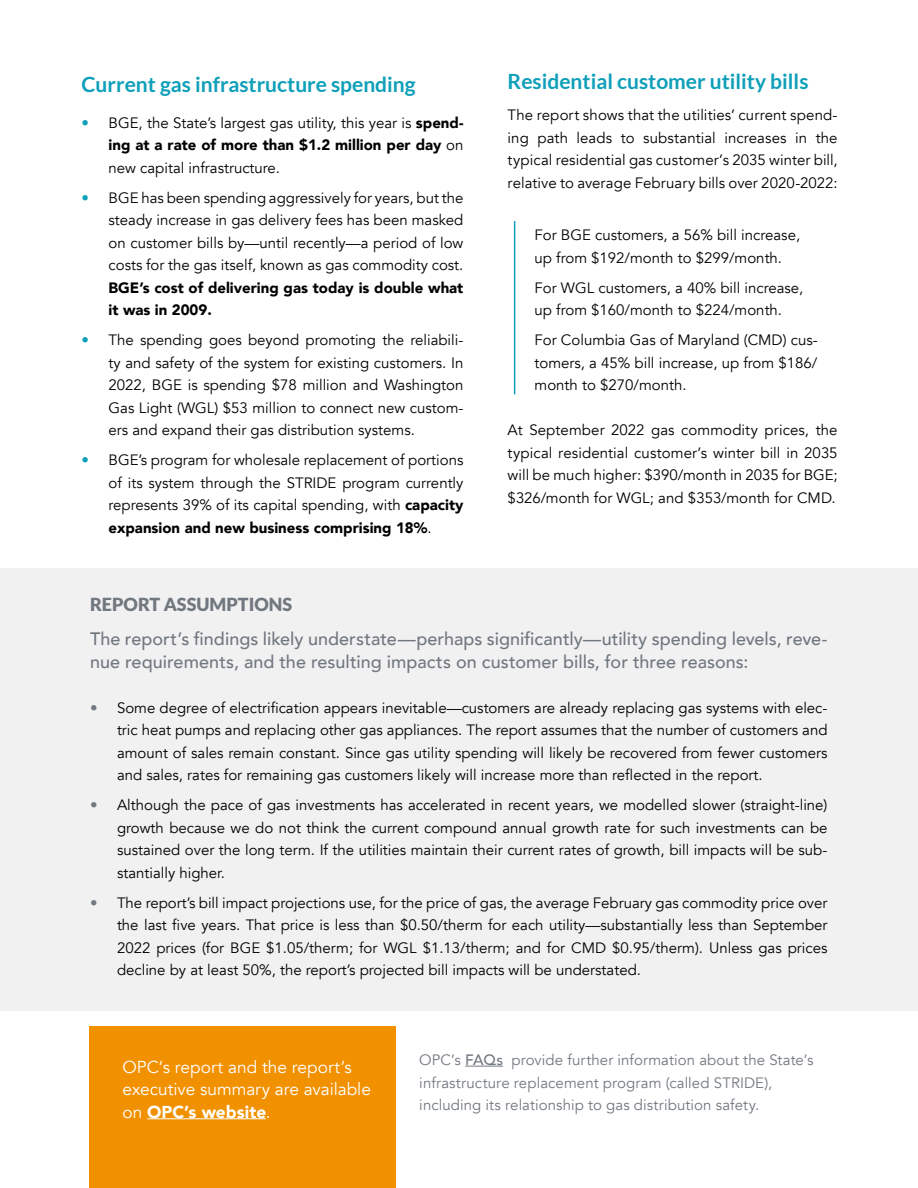
<style>
.page{position:relative;width:918px;height:1188px;background:#fff}
.page>*{position:absolute;margin:0;border:0;box-sizing:border-box;transform-origin:0 0}
.ExecSum_H2{font:700 21px "Lato";color:#0e9fb9}
.Copy_Text_10_14_Left{font:500 18px/22.5px "Avenir";color:#727880}
.ExecSum_H2-2{font:900 18px "Lato";color:#727880}
.Copy_Text_10_14_Left-2{font:17.25px/22.5px "Avenir";color:#fff}
.Copy_Text_10_14_Left-3{font:15px/22.5px "Avenir";color:#000;text-align:justify}
.Copy_Text_10_14_Left-4{font:15px/22.5px "Avenir";letter-spacing:.005em;color:#727880}
.s1{color:#0e9fb9}
.s2{font-weight:900}
.s3{color:#727880}
.s4{font-weight:500}
</style>
<div class="page">
<div style="left:0;top:568px;width:918px;height:442px;background:#f1f1f2"></div>
<hr style="left:465px;top:1066px;width:38px;height:1px;background:#727880">
<hr style="left:514px;top:221px;width:1px;height:173px;background:#0e9fb9">
<div style="left:89px;top:1027px;width:306px;height:161px;background:#f29100"></div>
<hr style="left:147px;top:1118px;width:119px;height:1px;background:#fff">
<p class="ExecSum_H2" style="left:82px;top:72px;width:336px">Current gas infrastructure spending</p>
<p class="Copy_Text_10_14_Left-3" style="left:109px;top:111px;width:356px;text-indent:-27px"><span class="s1">•</span> BGE, the State’s largest gas utility, this year is <span class="s2">spend&shy;ing at a rate of more than $1.2 million per day</span> on new capital infrastructure.</p>
<p class="Copy_Text_10_14_Left-3" style="left:109px;top:186px;width:356px;text-indent:-27px"><span class="s1">•</span> BGE has been spending aggressively for years, but the steady increase in gas delivery fees has been masked on customer bills by—until recently—a period of low costs for the gas itself, known as gas commodity cost.<br><span class="s2">BGE’s cost of delivering gas today is double what it was in 2009.</span></p>
<p class="Copy_Text_10_14_Left-3" style="left:109px;top:329px;width:356px;text-indent:-27px"><span class="s1">•</span> The spending goes beyond promoting the reliabili&shy;ty and safety of the system for existing customers. In 2022, BGE is spending $78 million and Washington Gas Light (WGL) $53 million to connect new custom&shy;ers and expand their gas distribution systems.</p>
<p class="Copy_Text_10_14_Left-3" style="left:109px;top:449px;width:356px;text-indent:-27px"><span class="s1">•</span> BGE’s program for wholesale replacement of portions of its system through the STRIDE program currently represents 39% of its capital spending, with <span class="s2">capacity expansion and new business comprising 18%</span>.</p>
<p class="ExecSum_H2" style="left:508px;top:70px;width:302px">Residential customer utility bills</p>
<p class="Copy_Text_10_14_Left-3" style="left:508px;top:104px;width:332px">The report shows that the utilities’ current spend&shy;ing path leads to substantial increases in the typical residential gas customer’s 2035 winter bill, relative to average February bills over 2020-2022:</p>
<p class="Copy_Text_10_14_Left-3" style="left:508px;top:224px;width:294px;text-align:center"><span class="s1">•</span> For BGE customers, a 56% bill increase, up from $192/month to $299/month.</p>
<p class="Copy_Text_10_14_Left-3" style="left:508px;top:276px;width:297px;text-align:center"><span class="s1">•</span> For WGL customers, a 40% bill increase, up from $160/month to $224/month.</p>
<p class="Copy_Text_10_14_Left-3" style="left:535px;top:329px;width:285px;text-indent:-27px"><span class="s1">•</span> For Columbia Gas of Maryland (CMD) cus&shy;tomers, a 45% bill increase, up from $186/ month to $270/month.</p>
<p class="Copy_Text_10_14_Left-3" style="left:508px;top:419px;width:332px">At September 2022 gas commodity prices, the typical residential customer’s winter bill in 2035 will be much higher: $390/month in 2035 for BGE; $326/month for WGL; and $353/month for CMD.</p>
<p class="ExecSum_H2-2" style="left:90px;top:594px;width:204px">REPORT ASSUMPTIONS</p>
<p class="Copy_Text_10_14_Left" style="left:90px;top:627px;width:739px">The report’s findings likely understate—perhaps significantly—utility spending levels, reve&shy;nue requirements, and the resulting impacts on customer bills, for three reasons:</p>
<p class="Copy_Text_10_14_Left-3" style="left:117px;top:696px;width:712px;text-indent:-27px"><span class="s3">•</span> Some degree of electrification appears inevitable—customers are already replacing gas systems with elec&shy;tric heat pumps and replacing other gas appliances. The report assumes that the number of customers and amount of sales remain constant. Since gas utility spending will likely be recovered from fewer customers and sales, rates for remaining gas customers likely will increase more than reflected in the report.</p>
<p class="Copy_Text_10_14_Left-3" style="left:117px;top:794px;width:712px;text-indent:-27px"><span class="s3">•</span> Although the pace of gas investments has accelerated in recent years, we modelled slower (straight-line) growth because we do not think the current compound annual growth rate for such investments can be sustained over the long term. If the utilities maintain their current rates of growth, bill impacts will be sub&shy;stantially higher.</p>
<p class="Copy_Text_10_14_Left-3" style="left:117px;top:891px;width:712px;text-indent:-27px"><span class="s3">•</span> The report’s bill impact projections use, for the price of gas, the average February gas commodity price over the last five years. That price is less than $0.50/therm for each utility—substantially less than September 2022 prices (for BGE $1.05/therm; for WGL $1.13/therm; and for CMD $0.95/therm). Unless gas prices decline by at least 50%, the report’s projected bill impacts will be understated.</p>
<p class="Copy_Text_10_14_Left-2" style="left:123px;top:1056px;width:250px">OPC’s report and the report’s executive summary are available on <span class="s2">OPC’s website</span>.</p>
<p class="Copy_Text_10_14_Left-4" style="left:419px;top:1049px;width:396px">OPC’s <span class="s4">FAQs</span> provide further information about the State’s infrastructure replacement program (called STRIDE), including its relationship to gas distribution safety.</p>
</div>
